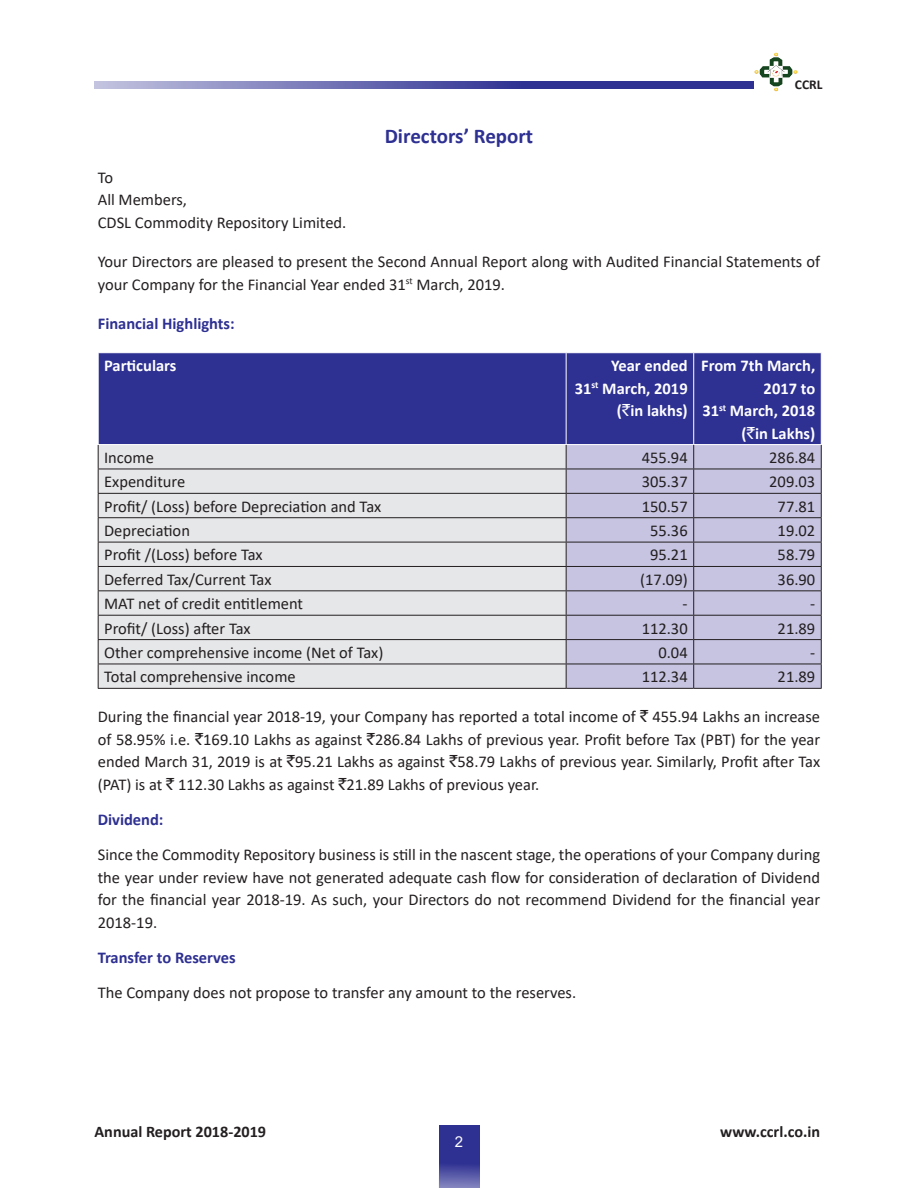
<style>
.page{position:relative;width:918px;height:1188px;background:#fff}
.page>*{position:absolute;margin:0;border:0;box-sizing:border-box;transform-origin:0 0}
.Heading{font:700 21px "Calibri";color:#2e3092}
.t1{font:16.5px/22.5px "Calibri";color:#231f20;text-align:justify}
.Table_Header{font:700 16.5px/22.5px "Calibri";color:#fff;text-align:right}
.t2{font:700 16.5px "Calibri";color:#2e3092}
.t3{font:700 16.2px "Calibri";color:#231f20}
.t4{font:15px "Arial";color:#fff}
.t5{font:700 13.5px "Calibri";color:#231f20}
.s1{font-family:"Rupee Foradian";font-weight:400}
.s2{font-family:"Rupee Foradian"}
</style>
<div class="page">
<svg style="left:439px;top:1125px;width:41px;height:63px;background:#3f419a"></svg>
<img style="left:754px;top:52px;width:45px;height:40px">
<svg style="left:94px;top:81px;width:660px;height:8px;background:#5f60ab"></svg>
<div style="left:99px;top:353px;width:722px;height:91px;background:#2e3092"></div>
<div style="left:99px;top:445px;width:467px;height:243px;background:#e6e7e9"></div>
<div style="left:567px;top:445px;width:254px;height:243px;background:#c6c4e1"></div>
<hr style="left:566px;top:353px;width:1px;height:91px;background:#fff">
<hr style="left:693px;top:353px;width:1px;height:91px;background:#fff">
<hr style="left:98px;top:469px;width:468px;height:1px;background:#231f20">
<hr style="left:566px;top:469px;width:128px;height:1px;background:#231f20">
<hr style="left:694px;top:469px;width:128px;height:1px;background:#231f20">
<hr style="left:98px;top:493px;width:468px;height:1px;background:#231f20">
<hr style="left:566px;top:493px;width:128px;height:1px;background:#231f20">
<hr style="left:694px;top:493px;width:128px;height:1px;background:#231f20">
<hr style="left:98px;top:517px;width:468px;height:1px;background:#231f20">
<hr style="left:566px;top:517px;width:128px;height:1px;background:#231f20">
<hr style="left:694px;top:517px;width:128px;height:1px;background:#231f20">
<hr style="left:98px;top:542px;width:468px;height:1px;background:#231f20">
<hr style="left:566px;top:542px;width:128px;height:1px;background:#231f20">
<hr style="left:694px;top:542px;width:128px;height:1px;background:#231f20">
<hr style="left:98px;top:566px;width:468px;height:1px;background:#231f20">
<hr style="left:566px;top:566px;width:128px;height:1px;background:#231f20">
<hr style="left:694px;top:566px;width:128px;height:1px;background:#231f20">
<hr style="left:98px;top:590px;width:468px;height:1px;background:#231f20">
<hr style="left:566px;top:590px;width:128px;height:1px;background:#231f20">
<hr style="left:694px;top:590px;width:128px;height:1px;background:#231f20">
<hr style="left:98px;top:615px;width:468px;height:1px;background:#231f20">
<hr style="left:566px;top:615px;width:128px;height:1px;background:#231f20">
<hr style="left:694px;top:615px;width:128px;height:1px;background:#231f20">
<hr style="left:98px;top:639px;width:468px;height:1px;background:#231f20">
<hr style="left:566px;top:639px;width:128px;height:1px;background:#231f20">
<hr style="left:694px;top:639px;width:128px;height:1px;background:#231f20">
<hr style="left:98px;top:664px;width:468px;height:1px;background:#231f20">
<svg style="left:98px;top:445px;width:1px;height:243px"></svg>
<hr style="left:566px;top:664px;width:128px;height:1px;background:#231f20">
<svg style="left:566px;top:445px;width:1px;height:243px"></svg>
<hr style="left:694px;top:664px;width:128px;height:1px;background:#231f20">
<svg style="left:693px;top:445px;width:1px;height:243px"></svg>
<svg style="left:821px;top:445px;width:1px;height:243px"></svg>
<hr style="left:98px;top:688px;width:468px;height:1px;background:#231f20">
<hr style="left:566px;top:688px;width:128px;height:1px;background:#231f20">
<hr style="left:694px;top:688px;width:128px;height:1px;background:#231f20">
<p class="Heading" style="left:385px;top:121px;width:150px">Directors’ Report</p>
<p class="t5" style="left:795px;top:75px;width:29px">CCRL</p>
<p class="t1" style="left:98px;top:166px;width:17px">To</p>
<p class="t1" style="left:98px;top:188px;width:91px">All Members,</p>
<p class="t1" style="left:98px;top:211px;width:250px">CDSL Commodity Repository Limited.</p>
<p class="t1" style="left:98px;top:250px;width:724px">Your Directors are pleased to present the Second Annual Report along with Audited Financial Statements of your Company for the Financial Year ended 31<sup>st</sup> March, 2019.</p>
<p class="t2" style="left:98px;top:312px;width:138px">Financial Highlights:</p>
<p class="Table_Header" style="left:104px;top:354px;width:74px">Particulars</p>
<p class="Table_Header" style="left:575px;top:354px;width:114px">Year ended<br>31<sup>st</sup> March, 2019</p>
<p class="Table_Header" style="left:617px;top:399px;width:72px">(<span class="s1">`</span>in lakhs)</p>
<p class="Table_Header" style="left:701px;top:354px;width:116px">From 7th March,<br>2017 to</p>
<p class="Table_Header" style="left:702px;top:399px;width:114px">31<sup>st</sup> March, 2018</p>
<p class="Table_Header" style="left:742px;top:422px;width:75px">(<span class="s1">`</span>in Lakhs)</p>
<p class="t1" style="left:104px;top:446px;width:51px">Income</p>
<p class="t1" style="left:642px;top:446px;width:47px">455.94</p>
<p class="t1" style="left:769px;top:446px;width:47px">286.84</p>
<p class="t1" style="left:104px;top:470px;width:83px">Expenditure</p>
<p class="t1" style="left:642px;top:470px;width:47px">305.37</p>
<p class="t1" style="left:769px;top:470px;width:47px">209.03</p>
<p class="t1" style="left:104px;top:495px;width:279px">Profit/ (Loss) before Depreciation and Tax</p>
<p class="t1" style="left:642px;top:495px;width:47px">150.57</p>
<p class="t1" style="left:778px;top:495px;width:39px">77.81</p>
<p class="t1" style="left:104px;top:519px;width:87px">Depreciation</p>
<p class="t1" style="left:650px;top:519px;width:39px">55.36</p>
<p class="t1" style="left:778px;top:519px;width:39px">19.02</p>
<p class="t1" style="left:104px;top:543px;width:160px">Profit /(Loss) before Tax</p>
<p class="t1" style="left:650px;top:543px;width:39px">95.21</p>
<p class="t1" style="left:778px;top:543px;width:39px">58.79</p>
<p class="t1" style="left:104px;top:568px;width:169px">Deferred Tax/Current Tax</p>
<p class="t1" style="left:640px;top:568px;width:49px">(17.09)</p>
<p class="t1" style="left:778px;top:568px;width:39px">36.90</p>
<p class="t1" style="left:104px;top:592px;width:200px">MAT net of credit entitlement</p>
<p class="t1" style="left:683px;top:592px;width:7px">-</p>
<p class="t1" style="left:810px;top:592px;width:7px">-</p>
<p class="t1" style="left:104px;top:616px;width:148px">Profit/ (Loss) after Tax</p>
<p class="t1" style="left:642px;top:616px;width:47px">112.30</p>
<p class="t1" style="left:778px;top:616px;width:39px">21.89</p>
<p class="t1" style="left:104px;top:641px;width:281px">Other comprehensive income (Net of Tax)</p>
<p class="t1" style="left:658px;top:641px;width:31px">0.04</p>
<p class="t1" style="left:810px;top:641px;width:7px">-</p>
<p class="t1" style="left:104px;top:665px;width:193px">Total comprehensive income</p>
<p class="t1" style="left:642px;top:665px;width:47px">112.34</p>
<p class="t1" style="left:778px;top:665px;width:39px">21.89</p>
<p class="t1" style="left:98px;top:705px;width:724px">During the financial year 2018-19, your Company has reported a total income of <span class="s2">`</span> 455.94 Lakhs an increase of 58.95% i.e. <span class="s2">`</span>169.10 Lakhs as against <span class="s2">`</span>286.84 Lakhs of previous year. Profit before Tax (PBT) for the year ended March 31, 2019 is at <span class="s2">`</span>95.21 Lakhs as against <span class="s2">`</span>58.79 Lakhs of previous year. Similarly, Profit after Tax (PAT) is at <span class="s2">`</span> 112.30 Lakhs as against <span class="s2">`</span>21.89 Lakhs of previous year.</p>
<p class="t2" style="left:98px;top:808px;width:67px">Dividend:</p>
<p class="t1" style="left:98px;top:843px;width:724px">Since the Commodity Repository business is still in the nascent stage, the operations of your Company during the year under review have not generated adequate cash flow for consideration of declaration of Dividend for the financial year 2018-19. As such, your Directors do not recommend Dividend for the financial year 2018-19.</p>
<p class="t2" style="left:98px;top:946px;width:140px">Transfer to Reserves</p>
<p class="t1" style="left:98px;top:981px;width:480px">The Company does not propose to transfer any amount to the reserves.</p>
<p class="t3" style="left:94px;top:1120px;width:173px">Annual Report 2018-2019</p>
<p class="t3" style="left:720px;top:1120px;width:101px">www.ccrl.co.in</p>
<p class="t4" style="left:455px;top:1131px;width:10px">2</p>
</div>
